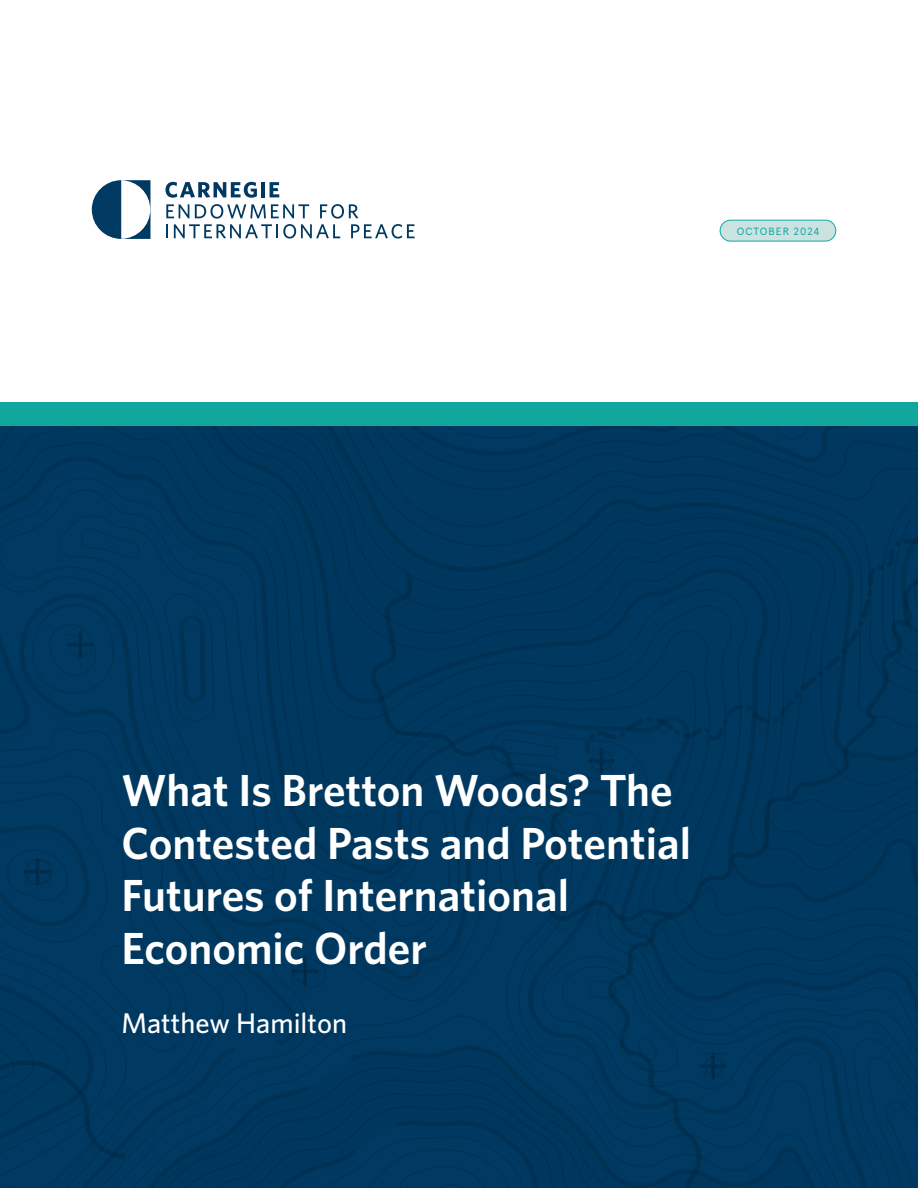
<style>
.page{position:relative;width:918px;height:1188px;background:#fff}
.page>*{position:absolute;margin:0;border:0;box-sizing:border-box;transform-origin:0 0}
.t1{font:600 45px/52.5px "Whitney";color:#fff}
.t2{font:500 28.5px "Whitney";color:#fff}
.t3{font:10.5px "Apercu Pro";letter-spacing:.095em;color:#12a79d}
</style>
<div class="page">
<div style="left:0;top:403px;width:918px;height:785px;background:#003a62"></div>
<svg style="left:166px;top:182px;width:91px;height:16px"></svg>
<hr style="left:261px;top:182px;width:4px;height:15px;background:#003a62">
<svg style="left:270px;top:182px;width:9px;height:15px"></svg>
<svg style="left:166px;top:204px;width:249px;height:35px"></svg>
<svg style="left:92px;top:180px;width:58px;height:59px"></svg>
<div style="left:0;top:402px;width:918px;height:24px;background:#12a79d"></div>
<div style="left:720px;top:220px;width:116px;height:21px;background:#cae3e1;border-radius:10px"></div>
<div style="left:720px;top:220px;width:116px;height:21px;border:1px solid #12a79d;border-radius:10px"></div>
<p class="t3" style="left:737px;top:225px;width:84px">OCTOBER 2024</p>
<p class="t1" style="left:121px;top:763px;width:571px">What Is Bretton Woods? The<br>Contested Pasts and Potential<br>Futures of International<br>Economic Order</p>
<p class="t2" style="left:121px;top:1004px;width:227px">Matthew Hamilton</p>
</div>
